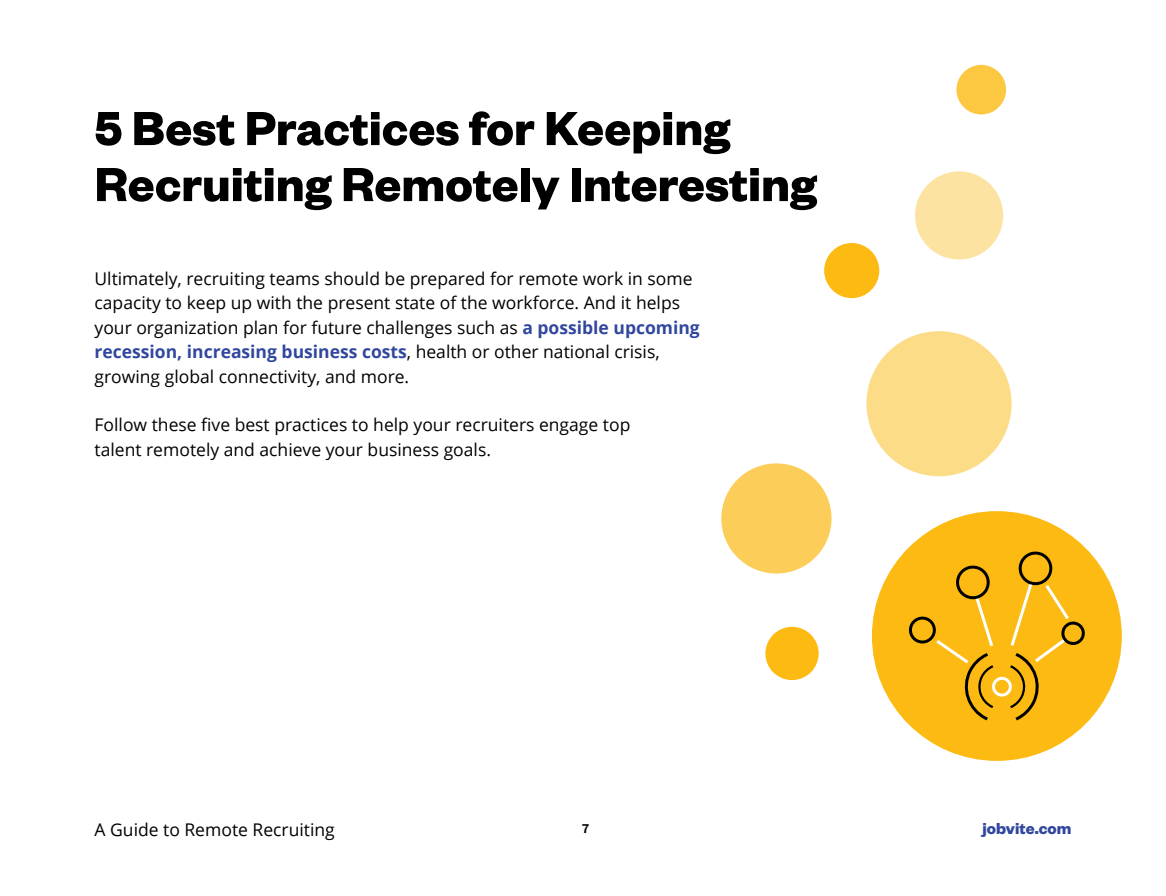
<style>
.page{position:relative;width:1166px;height:896px;background:#fff}
.page>*{position:absolute;margin:0;border:0;box-sizing:border-box;transform-origin:0 0}
.t1{font:700 52.5px/56px "Founders Grotesk";color:#000}
.t2{font:17.5px/24.5px "Open Sans";color:#000}
.t3{font:700 17.5px "Founders Grotesk";color:#31479e}
.t4{font:500 14px "Founders Grotesk";color:#000}
.s1{font-weight:700;color:#31479e}
</style>
<div class="page">
<div style="left:872px;top:511px;width:249px;height:250px;background:#fcba12;border-radius:50%"></div>
<div style="left:866px;top:331px;width:145px;height:145px;background:#fddc88;border-radius:50%"></div>
<div style="left:915px;top:171px;width:88px;height:89px;background:#fde3a1;border-radius:50%"></div>
<div style="left:824px;top:243px;width:55px;height:55px;background:#fcba12;border-radius:50%"></div>
<div style="left:956px;top:65px;width:50px;height:49px;background:#fcc741;border-radius:50%"></div>
<div style="left:765px;top:627px;width:53px;height:53px;background:#fcba12;border-radius:50%"></div>
<div style="left:721px;top:463px;width:110px;height:111px;background:#fcce59;border-radius:50%"></div>
<svg style="left:908px;top:551px;width:177px;height:169px"></svg>
<h1 class="t1" style="left:94px;top:98px;width:724px">5 Best Practices for Keeping<br>Recruiting Remotely Interesting</h1>
<p class="t2" style="left:94px;top:265px;width:607px">Ultimately, recruiting teams should be prepared for remote work in some capacity to keep up with the present state of the workforce. And it helps your organization plan for future challenges such as <span class="s1">a possible upcoming recession, increasing business costs</span>, health or other national crisis, growing global connectivity, and more.</p>
<p class="t2" style="left:94px;top:412px;width:537px">Follow these five best practices to help your recruiters engage top talent remotely and achieve your business goals.</p>
<p class="t2" style="left:94px;top:817px;width:242px">A Guide to Remote Recruiting</p>
<p class="t4" style="left:582px;top:820px;width:8px">7</p>
<p class="t3" style="left:982px;top:817px;width:90px">jobvite.com</p>
</div>
